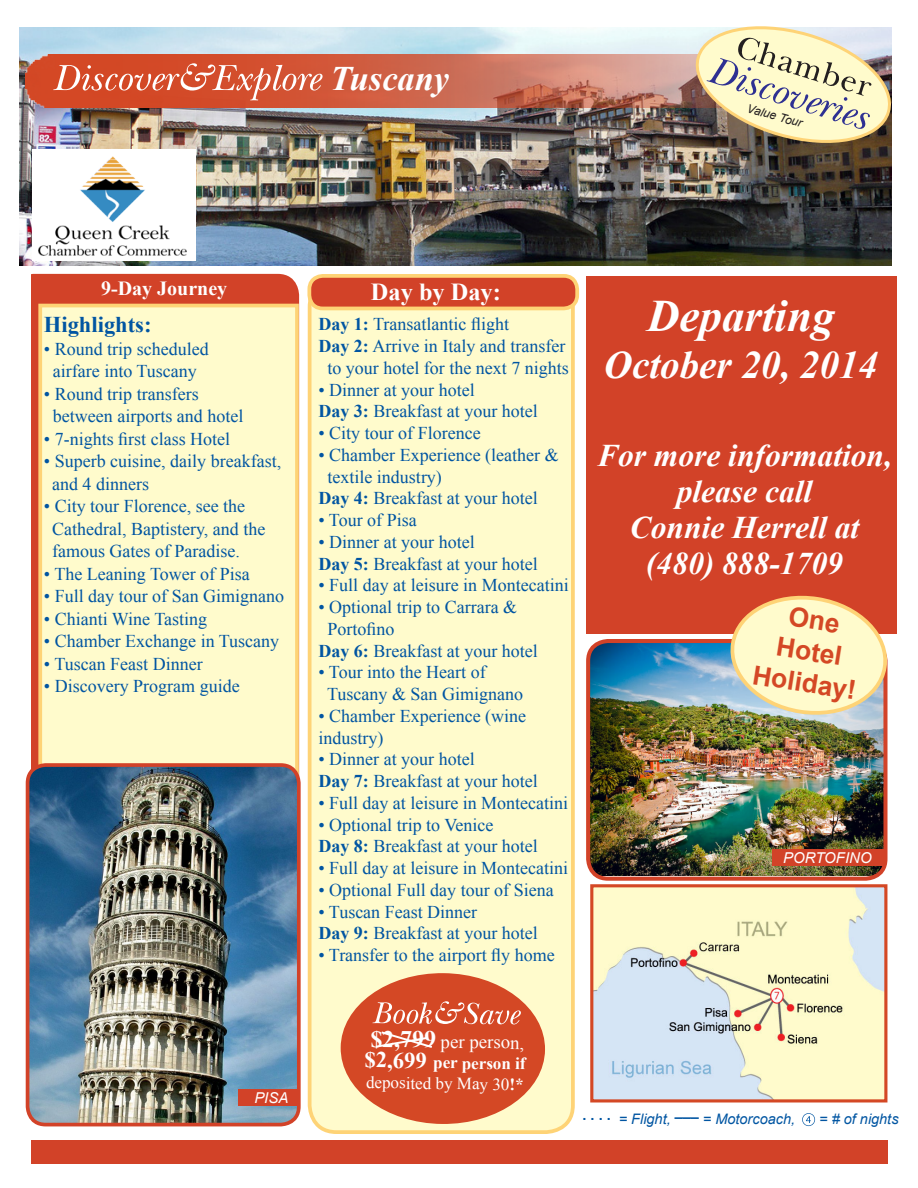
<style>
.page{position:relative;width:918px;height:1188px;background:#fff}
.page>*{position:absolute;margin:0;border:0;box-sizing:border-box;transform-origin:0 0}
.t1{font:italic 700 45px "Times New Roman";color:#fff}
.t2{font:italic 700 39px "Times New Roman";color:#fff}
.t3{font:italic 700 34.35px "Times New Roman";color:#fff}
.t4{font:italic 700 31.5px/36px "Times New Roman";color:#fff;text-align:center}
.t5{font:700 26.4px "Arial";color:#d44825}
.t6{font:700 24.45px "Times New Roman";color:#fff}
.small_heads{font:700 22.5px "Times New Roman";color:#0155a2}
.small_heads-2{font:700 20.1px "Times New Roman";color:#fff}
.t7{font:18.75px "Times New Roman";color:#fff}
.t8{font:18px/22.5px "Times New Roman";color:#0155a2}
.t9{font:17.1px/21px "Times New Roman";color:#fff}
.t10{font:italic 15px "Arial";color:#fff}
.body{font:italic 14.55px "Arial";color:#0155a2}
.body-2{font:700 14.55px "Arial";color:#0155a2}
.t11{font:italic 12px "Arial";color:#231f20}
.s1{font-weight:700}
.s2{font-weight:700;font-size:23.85px}
.s3{font-weight:700;font-size:22.5px}
</style>
<div class="page">
<div style="left:586px;top:276px;width:311px;height:358px;background:#d24228"></div>
<img style="left:19px;top:27px;width:872px;height:239px">
<div style="left:12px;top:274px;width:287px;height:566px;background:#d24228;border-radius:21px"></div>
<div style="left:38px;top:304px;width:261px;height:510px;background:#fffbcc;border:4px solid #fed376"></div>
<div style="left:0;top:1140px;width:888px;height:23px;background:#d24228"></div>
<div style="left:0;top:268px;width:30px;height:902px;background:#fff"></div>
<svg style="left:802px;top:1113px;width:13px;height:13px"></svg>
<div style="left:310px;top:280px;width:263px;height:852px;background:#fffbcc;border-radius:27px"></div>
<div style="left:308px;top:278px;width:267px;height:856px;border:4px solid #fed376;border-radius:27px"></div>
<div style="left:309px;top:276px;width:268px;height:32px;background:#d24228;border-radius:14px"></div>
<div style="left:307px;top:274px;width:272px;height:36px;border:4px solid #fed376;border-radius:14px"></div>
<img style="left:591px;top:644px;width:292px;height:232px">
<div style="left:586px;top:639px;width:302px;height:242px;border:4px solid #d24228;border-radius:20px"></div>
<img style="left:28px;top:765px;width:271px;height:360px">
<div style="left:26px;top:763px;width:275px;height:363px;border:4px solid #d24228;border-radius:18px"></div>
<div style="left:772px;top:849px;width:113px;height:17px;background:#d24228"></div>
<img style="left:26px;top:54px;width:661px;height:53px">
<svg style="left:53px;top:63px;width:270px;height:37px;background:#da694d"></svg>
<svg style="left:687px;top:26px;width:205px;height:124px;background:#c9c1a5"></svg>
<div style="left:238px;top:1089px;width:60px;height:17px;background:#d24228"></div>
<img style="left:594px;top:888px;width:289px;height:210px">
<div style="left:590px;top:884px;width:297px;height:218px;border:3px solid #d44825"></div>
<svg style="left:340px;top:973px;width:205px;height:151px"></svg>
<div style="left:32px;top:149px;width:164px;height:112px;background:#fff"></div>
<img style="left:38px;top:156px;width:148px;height:99px">
<svg style="left:724px;top:595px;width:164px;height:123px;background:#ecd8b0"></svg>
<p class="t3" style="left:330px;top:55px;width:121px">Tuscany</p>
<p class="t11" style="left:750px;top:100px;width:59px;rotate:16deg">Value Tour</p>
<p class="small_heads-2" style="left:101px;top:275px;width:128px">9-Day Journey</p>
<p class="small_heads" style="left:44px;top:309px;width:109px">Highlights:</p>
<p class="t8" style="left:44px;top:337px;width:166px;text-align:center">• Round trip scheduled airfare into Tuscany</p>
<p class="t8" style="left:53px;top:382px;width:192px;text-indent:-9px">• Round trip transfers between airports and hotel</p>
<p class="t8" style="left:44px;top:427px;width:188px">• 7-nights first class Hotel</p>
<p class="t8" style="left:52px;top:450px;width:231px;text-indent:-8px">• Superb cuisine, daily breakfast, and 4 dinners</p>
<p class="t8" style="left:52px;top:495px;width:215px;text-indent:-8px">• City tour Florence, see the<br>Cathedral, Baptistery, and the famous Gates of Paradise.</p>
<p class="t8" style="left:44px;top:562px;width:207px">• The Leaning Tower of Pisa</p>
<p class="t8" style="left:44px;top:585px;width:242px">• Full day tour of San Gimignano</p>
<p class="t8" style="left:44px;top:607px;width:165px">• Chianti Wine Tasting</p>
<p class="t8" style="left:44px;top:630px;width:237px">• Chamber Exchange in Tuscany</p>
<p class="t8" style="left:44px;top:652px;width:160px">• Tuscan Feast Dinner</p>
<p class="t8" style="left:44px;top:675px;width:197px">• Discovery Program guide</p>
<p class="t10" style="left:254px;top:1088px;width:36px">PISA</p>
<p class="t6" style="left:371px;top:274px;width:132px">Day by Day:</p>
<p class="t8" style="left:318px;top:313px;width:192px"><span class="s1">Day 1:</span> Transatlantic flight</p>
<p class="t8" style="left:318px;top:335px;width:248px"><span class="s1">Day 2:</span> Arrive in Italy and transfer</p>
<p class="t8" style="left:327px;top:356px;width:243px">to your hotel for the next 7 nights</p>
<p class="t8" style="left:318px;top:378px;width:158px">• Dinner at your hotel</p>
<p class="t8" style="left:318px;top:400px;width:221px"><span class="s1">Day 3:</span> Breakfast at your hotel</p>
<p class="t8" style="left:318px;top:422px;width:164px">• City tour of Florence</p>
<p class="t8" style="left:318px;top:443px;width:242px">• Chamber Experience (leather &amp;</p>
<p class="t8" style="left:327px;top:465px;width:116px">textile industry)</p>
<p class="t8" style="left:318px;top:487px;width:221px"><span class="s1">Day 4:</span> Breakfast at your hotel</p>
<p class="t8" style="left:318px;top:509px;width:100px">• Tour of Pisa</p>
<p class="t8" style="left:318px;top:530px;width:158px">• Dinner at your hotel</p>
<p class="t8" style="left:318px;top:552px;width:221px"><span class="s1">Day 5:</span> Breakfast at your hotel</p>
<p class="t8" style="left:318px;top:574px;width:252px">• Full day at leisure in Montecatini</p>
<p class="t8" style="left:327px;top:596px;width:191px;line-height:21.8px;text-indent:-9px">• Optional trip to Carrara &amp;<br>Portofino</p>
<p class="t8" style="left:318px;top:639px;width:221px"><span class="s1">Day 6:</span> Breakfast at your hotel</p>
<p class="t8" style="left:327px;top:661px;width:197px;line-height:21.8px;text-indent:-9px">• Tour into the Heart of<br>Tuscany &amp; San Gimignano</p>
<p class="t8" style="left:318px;top:705px;width:209px;line-height:21.8px">• Chamber Experience (wine industry)</p>
<p class="t8" style="left:318px;top:748px;width:158px">• Dinner at your hotel</p>
<p class="t8" style="left:318px;top:770px;width:221px"><span class="s1">Day 7:</span> Breakfast at your hotel</p>
<p class="t8" style="left:318px;top:791px;width:251px">• Full day at leisure in Montecatini</p>
<p class="t8" style="left:318px;top:813px;width:176px">• Optional trip to Venice</p>
<p class="t8" style="left:318px;top:835px;width:221px"><span class="s1">Day 8:</span> Breakfast at your hotel</p>
<p class="t8" style="left:318px;top:857px;width:251px">• Full day at leisure in Montecatini</p>
<p class="t8" style="left:318px;top:878px;width:237px">• Optional Full day tour of Siena</p>
<p class="t8" style="left:318px;top:900px;width:160px">• Tuscan Feast Dinner</p>
<p class="t8" style="left:318px;top:922px;width:221px"><span class="s1">Day 9:</span> Breakfast at your hotel</p>
<p class="t8" style="left:318px;top:944px;width:238px">• Transfer to the airport fly home</p>
<p class="t1" style="left:647px;top:285px;width:189px">Departing</p>
<p class="t2" style="left:604px;top:338px;width:276px">October 20, 2014</p>
<p class="t4" style="left:597px;top:437px;width:296px">For more information, please call</p>
<p class="t4" style="left:630px;top:509px;width:231px">Connie Herrell at</p>
<p class="t4" style="left:646px;top:545px;width:198px">(480) 888-1709</p>
<p class="t5" style="left:779px;top:629px;width:68px;rotate:9deg">Hotel</p>
<p class="t5" style="left:756px;top:657px;width:106px;rotate:9deg">Holiday!</p>
<p class="t10" style="left:783px;top:848px;width:90px">PORTOFINO</p>
<p class="t7" style="left:371px;top:1027px;width:155px;rotate:1deg"><span class="s2">$2,799</span> per person,</p>
<p class="t9" style="left:365px;top:1050px;width:163px;rotate:1deg"><span class="s3">$2,699</span> <span class="s1">per person if </span>deposited by May 30<span class="s1">!*</span></p>
<p class="body" style="left:583px;top:1109px;width:90px"><sup>.</sup> <sup>.</sup> <sup>.</sup> <sup>.</sup> = Flight,</p>
<p class="body-2" style="left:675px;top:1101px;width:26px">___</p>
<p class="body" style="left:703px;top:1109px;width:94px">= Motorcoach,</p>
<p class="body" style="left:819px;top:1109px;width:81px">= # of nights</p>
</div>
